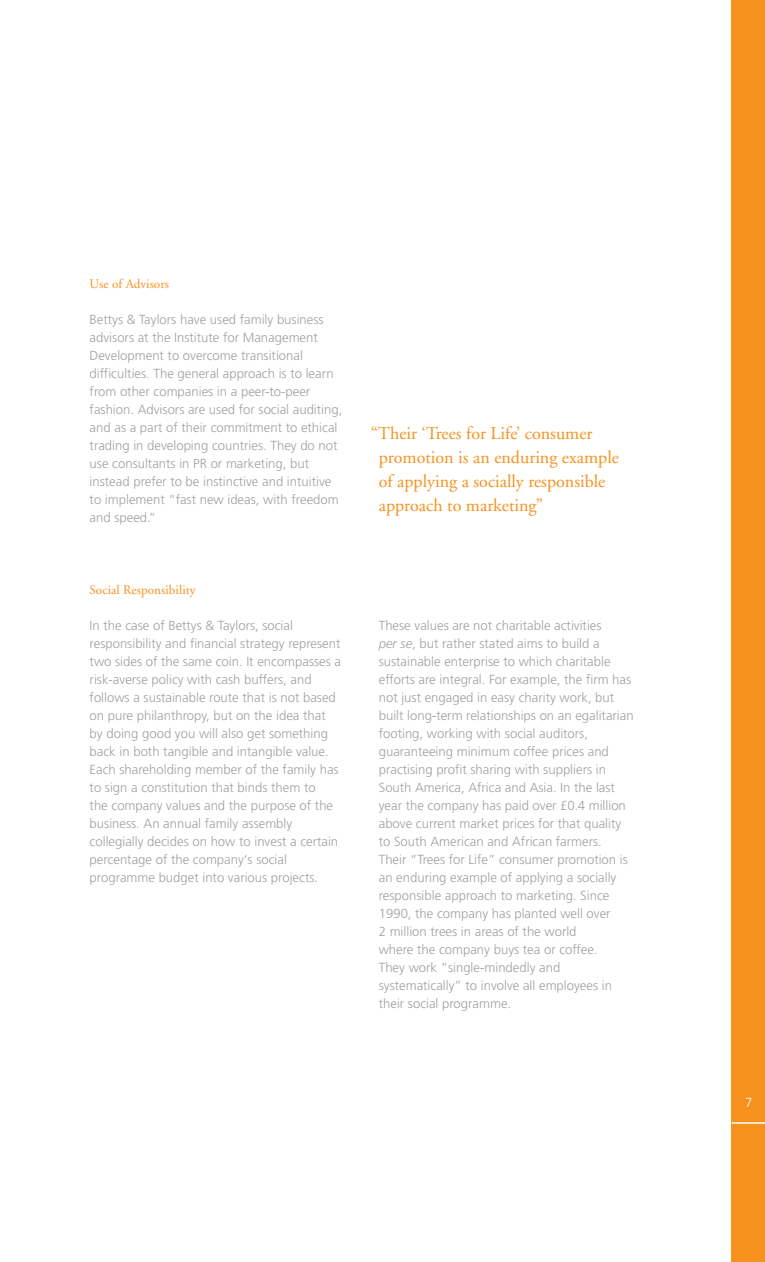
<style>
.page{position:relative;width:765px;height:1262px;background:#fff}
.page>*{position:absolute;margin:0;border:0;box-sizing:border-box;transform-origin:0 0}
.t1{font:18px/24px "Adobe Garamond";color:#f6911e}
.t2{font:300 13.2px/18px "Frutiger";color:#a1a1a5}
.t3{font:13.2px "Adobe Garamond";letter-spacing:.005em;color:#f6911e}
.t4{font:300 13.2px "Frutiger";color:#fff}
.s1{font-style:italic}
</style>
<div class="page">
<div style="left:732px;top:0;width:33px;height:1261px;background:#f6911e"></div>
<hr style="left:732px;top:1122px;width:33px;height:1px;background:#fff">
<p class="t3" style="left:90px;top:278px;width:81px">Use of Advisors</p>
<p class="t2" style="left:90px;top:311px;width:254px">Bettys &amp; Taylors have used family business advisors at the Institute for Management Development to overcome transitional difficulties. The general approach is to learn from other companies in a peer-to-peer fashion. Advisors are used for social auditing, and as a part of their commitment to ethical trading in developing countries. They do not use consultants in PR or marketing, but instead prefer to be instinctive and intuitive to implement “fast new ideas, with freedom and speed.”</p>
<h1 class="t1" style="left:379px;top:423px;width:242px;text-indent:-8px">“Their ‘Trees for Life’ consumer promotion is an enduring example of applying a socially responsible approach to marketing”</h1>
<p class="t3" style="left:90px;top:584px;width:107px">Social Responsibility</p>
<p class="t2" style="left:90px;top:617px;width:253px">In the case of Bettys &amp; Taylors, social responsibility and financial strategy represent two sides of the same coin. It encompasses a risk-averse policy with cash buffers, and follows a sustainable route that is not based on pure philanthropy, but on the idea that by doing good you will also get something back in both tangible and intangible value.<br>Each shareholding member of the family has to sign a constitution that binds them to<br>the company values and the purpose of the business. An annual family assembly collegially decides on how to invest a certain percentage of the company‘s social programme budget into various projects.</p>
<p class="t2" style="left:379px;top:617px;width:256px">These values are not charitable activities<br><span class="s1">per se</span>, but rather stated aims to build a sustainable enterprise to which charitable efforts are integral. For example, the firm has not just engaged in easy charity work, but built long-term relationships on an egalitarian footing, working with social auditors, guaranteeing minimum coffee prices and practising profit sharing with suppliers in South America, Africa and Asia. In the last year the company has paid over £0.4 million above current market prices for that quality to South American and African farmers.<br>Their “Trees for Life” consumer promotion is an enduring example of applying a socially responsible approach to marketing. Since 1990, the company has planted well over<br>2 million trees in areas of the world<br>where the company buys tea or coffee.<br>They work “single-mindedly and systematically” to involve all employees in their social programme.</p>
<p class="t4" style="left:745px;top:1097px;width:9px">7</p>
</div>
